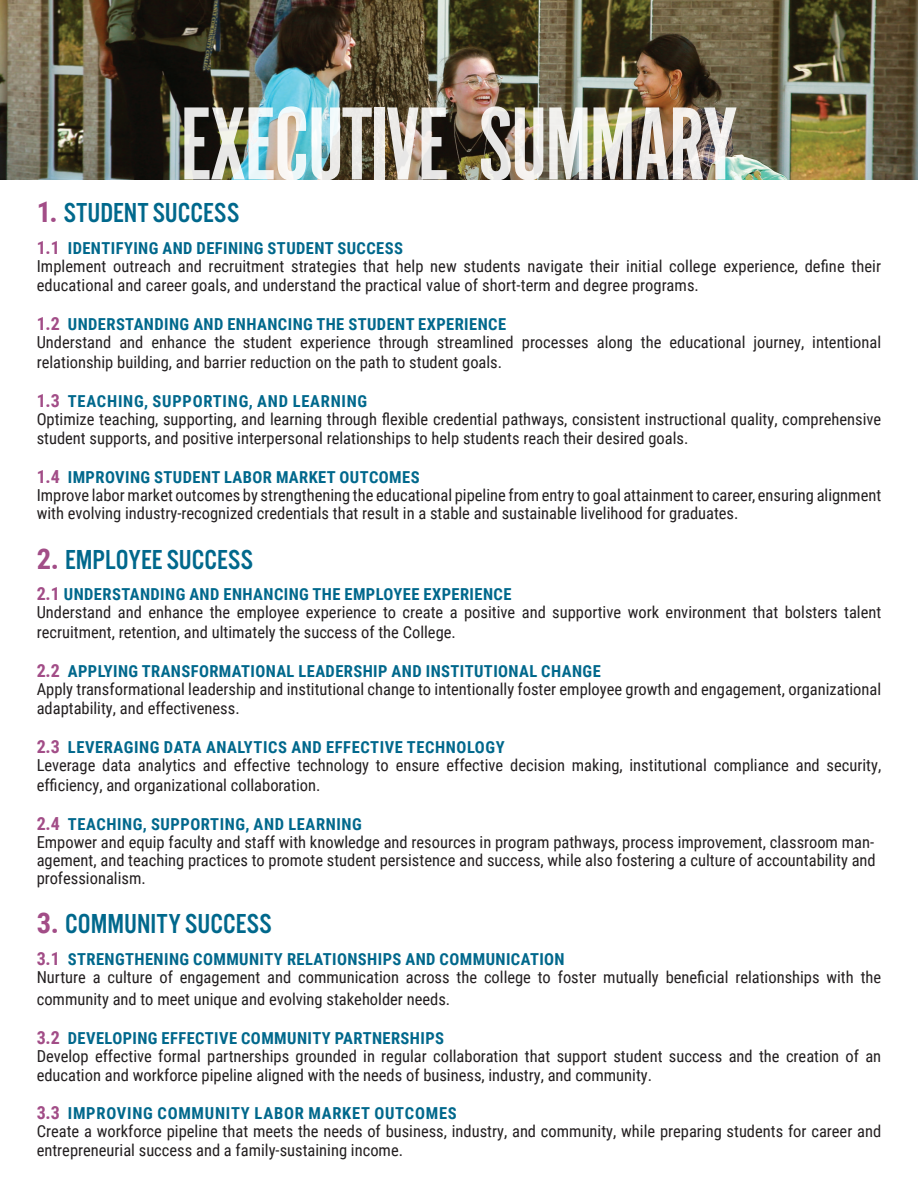
<style>
.page{position:relative;width:918px;height:1188px;background:#fff}
.page>*{position:absolute;margin:0;border:0;box-sizing:border-box;transform-origin:0 0}
.t1{font:108px "Alternate Got No 1 D";letter-spacing:-.025em;color:#fff}
.t2{font:28.5px "Alternate Got No 3 D";color:#00688c}
.t3{font:16.5px/19.5px "Roboto Condensed";color:#231f20}
.t4{font:700 16.5px "Roboto Condensed";letter-spacing:.025em;color:#00688c}
.t5{font:700 16.5px "Roboto Condensed";letter-spacing:.045em;color:#00688c}
.s1{font-family:"Roboto Condensed";font-weight:700;color:#a24d87}
.s2{font-size:18px;color:#a24d87}
.s3{color:#fff}
</style>
<div class="page">
<img style="left:0;top:0;width:918px;height:179px">
<h1 class="t1" style="left:180px;top:90px;width:559px">EXECUTIVE SUMMARY</h1>
<h1 class="t2" style="left:37px;top:198px;width:204px"><span class="s1">1.</span> STUDENT SUCCESS</h1>
<h2 class="t4" style="left:37px;top:237px;width:368px"><span class="s2">1.1</span> IDENTIFYING AND DEFINING STUDENT SUCCESS</h2>
<p class="t3" style="left:37px;top:256px;width:846px">Implement outreach and recruitment strategies that help new students navigate their initial college experience, define their educational and career goals, and understand the practical value of short-term and degree programs.</p>
<h2 class="t4" style="left:37px;top:313px;width:471px"><span class="s2">1.2</span> UNDERSTANDING AND ENHANCING THE STUDENT EXPERIENCE</h2>
<p class="t3" style="left:37px;top:332px;width:846px">Understand and enhance the student experience through streamlined processes along the educational journey, intentional relationship building, and barrier reduction on the path to student goals.</p>
<h2 class="t5" style="left:37px;top:390px;width:332px"><span class="s2">1.3</span> TEACHING, SUPPORTING, AND LEARNING</h2>
<p class="t3" style="left:37px;top:409px;width:846px">Optimize teaching, supporting, and learning through flexible credential pathways, consistent instructional quality, comprehensive student supports, and positive interpersonal relationships to help students reach their desired goals.</p>
<h2 class="t4" style="left:37px;top:466px;width:384px"><span class="s2">1.4</span> IMPROVING STUDENT LABOR MARKET OUTCOMES</h2>
<p class="t3" style="left:37px;top:486px;width:846px;line-height:18px">Improve labor market outcomes by strengthening the educational pipeline from entry to goal attainment to career, ensuring alignment with evolving industry-recognized credentials that result in a stable and sustainable livelihood for graduates.</p>
<h1 class="t2" style="left:37px;top:544px;width:218px"><span class="s1">2.</span> EMPLOYEE SUCCESS</h1>
<h2 class="t4" style="left:37px;top:583px;width:476px"><span class="s2">2.1</span> UNDERSTANDING AND ENHANCING THE EMPLOYEE EXPERIENCE</h2>
<p class="t3" style="left:37px;top:602px;width:846px">Understand and enhance the employee experience to create a positive and supportive work environment that bolsters talent recruitment, retention, and ultimately the success of the College.</p>
<h2 class="t4" style="left:37px;top:660px;width:566px"><span class="s2">2.2</span> APPLYING TRANSFORMATIONAL LEADERSHIP AND INSTITUTIONAL CHANGE</h2>
<p class="t3" style="left:37px;top:679px;width:846px">Apply transformational leadership and institutional <span class="s3">change to intentionally foster employee growth and engagement, organizational </span>adaptability, and effectiveness.</p>
<h2 class="t4" style="left:37px;top:736px;width:469px"><span class="s2">2.3</span> LEVERAGING DATA ANALYTICS AND EFFECTIVE TECHNOLOGY</h2>
<p class="t3" style="left:37px;top:755px;width:846px">Leverage data analytics and effective technology to ensure effective decision making, institutional compliance and security, efficiency, and organizational collaboration.</p>
<h2 class="t4" style="left:37px;top:813px;width:327px"><span class="s2">2.4</span> TEACHING, SUPPORTING, AND LEARNING</h2>
<p class="t3" style="left:37px;top:832px;width:841px;line-height:18px;text-align:justify">Empower and equip faculty and staff with knowledge and resources in program pathways, process improvement, classroom man&shy;agement, and teaching practices to promote student persistence and success, while also fostering a culture of accountability and professionalism.</p>
<h1 class="t2" style="left:37px;top:909px;width:236px"><span class="s1">3.</span> COMMUNITY SUCCESS</h1>
<h2 class="t4" style="left:37px;top:948px;width:530px"><span class="s2">3.1</span> STRENGTHENING COMMUNITY RELATIONSHIPS AND COMMUNICATION</h2>
<p class="t3" style="left:37px;top:966px;width:846px;line-height:21.6px">Nurture a culture of engagement and communication across the college to foster mutually beneficial relationships with the community and to meet unique and evolving stakeholder needs.</p>
<h2 class="t4" style="left:37px;top:1026px;width:409px"><span class="s2">3.2</span> DEVELOPING EFFECTIVE COMMUNITY PARTNERSHIPS</h2>
<p class="t3" style="left:37px;top:1045px;width:846px">Develop effective formal partnerships grounded in regular collaboration that support student success and the creation of an education and workforce pipeline aligned with the needs of business, industry, and community.</p>
<h2 class="t5" style="left:37px;top:1101px;width:422px"><span class="s2">3.3</span> IMPROVING COMMUNITY LABOR MARKET OUTCOMES</h2>
<p class="t3" style="left:37px;top:1120px;width:846px">Create a workforce pipeline that meets the needs of business, industry, and community, while preparing students for career and entrepreneurial success and a family-sustaining income.</p>
</div>
